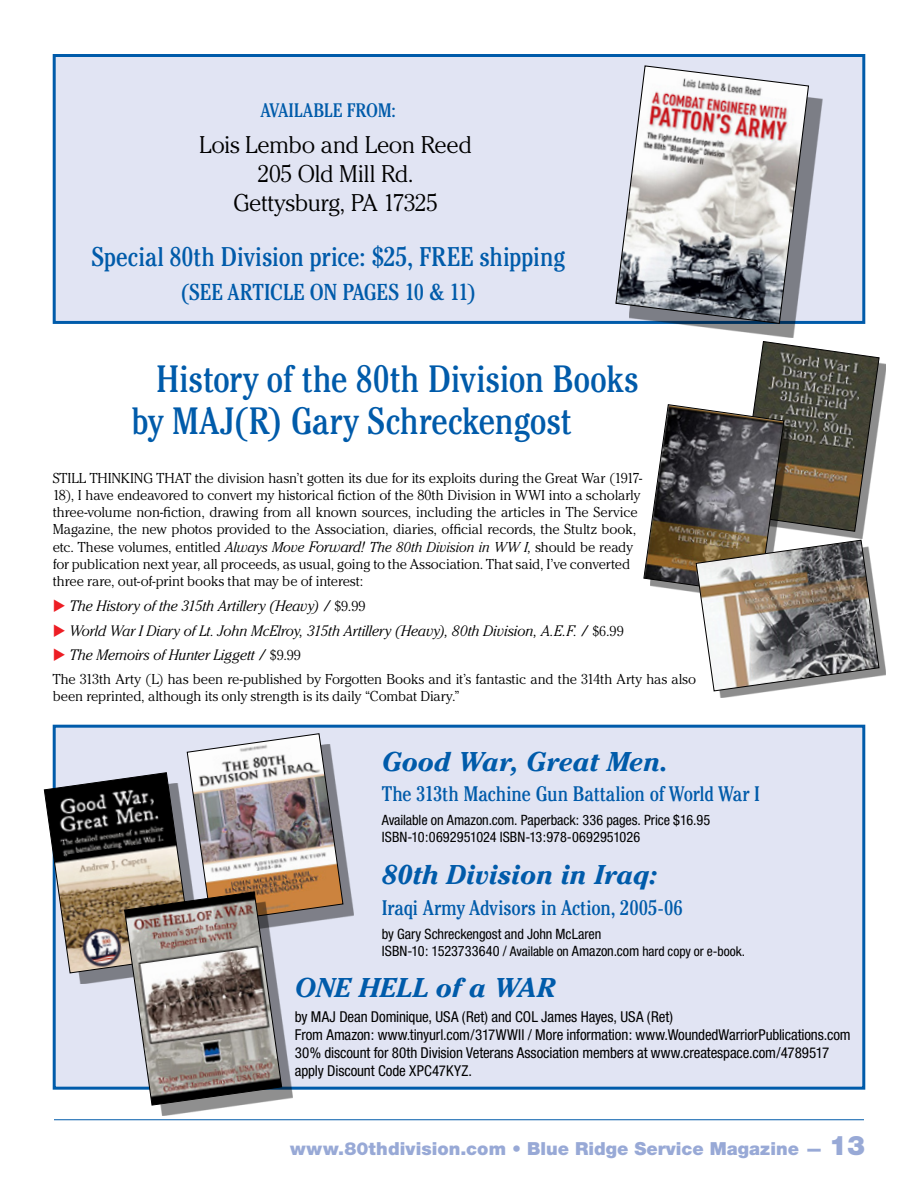
<style>
.page{position:relative;width:918px;height:1188px;background:#fff}
.page>*{position:absolute;margin:0;border:0;box-sizing:border-box;transform-origin:0 0}
.t1{font:condensed 37.95px/41.4px "Cheltenham Std";letter-spacing:-.01em;color:#005baa}
.t2{font:italic 700 27px "Cheltenham Std";letter-spacing:-.005em;color:#005baa}
.t3{font:condensed 27px "Cheltenham Std";letter-spacing:-.01em;color:#005baa}
.t4{font:300 24px/28.8px "Cheltenham Std";letter-spacing:-.02em;color:#000;text-align:center}
.t5{font:condensed 22.95px "Cheltenham Std";letter-spacing:-.01em;color:#005baa}
.t6{font:condensed 21px "Cheltenham Std";letter-spacing:-.005em;color:#005baa}
.t7{font:condensed 19.5px "Cheltenham Std";color:#005baa}
.t8{font:900 18px "Helvetica Neue";color:#98a9d6}
.t9{font:condensed 15px/18px "Helvetica Neue";letter-spacing:-.005em;color:#000}
.t10{font:italic 300 15px "Cheltenham Std";letter-spacing:-.01em;color:#000}
.t11{font:300 14.25px/17.2px "Cheltenham Std";letter-spacing:-.015em;color:#000}
.t12{font:condensed 14.25px/17.1px "Helvetica Neue";letter-spacing:-.005em;color:#000}
.s1{font-style:italic}
.s2{font-style:italic;font-size:15px}
.s3{color:#ed1d24}
.s4{font-style:normal;font-size:14.25px}
.s5{font-size:13.5px}
.s6{font-size:27px}
</style>
<div class="page">
<hr style="left:54px;top:1119px;width:810px;height:1px;background:#005baa">
<div style="left:53px;top:54px;width:812px;height:270px;background:#e1e4f3;border:3px solid #005baa"></div>
<div style="left:53px;top:725px;width:812px;height:365px;background:#e1e4f3;border:3px solid #005baa"></div>
<div style="left:197px;top:744px;width:157px;height:189px;background:#000;opacity:.44"></div>
<div style="left:135px;top:902px;width:158px;height:214px;background:#000;opacity:.44"></div>
<img style="left:44px;top:733px;width:300px;height:373px">
<div style="left:746px;top:348px;width:140px;height:190px;background:#000;opacity:.45"></div>
<div style="left:703px;top:547px;width:183px;height:151px;background:#000;opacity:.45"></div>
<svg style="left:643px;top:341px;width:237px;height:351px"></svg>
<div style="left:629px;top:79px;width:194px;height:258px;background:#000;opacity:.45"></div>
<svg style="left:615px;top:65px;width:195px;height:260px"></svg>
<h3 class="t7" style="left:261px;top:99px;width:19px">Available</h3>
<h3 class="t7" style="left:347px;top:99px;width:12px">from</h3>
<h3 class="t7" style="left:392px;top:99px;width:6px">:</h3>
<h3 class="t4" style="left:199px;top:130px;width:275px">Lois Lembo and Leon Reed<br>205 Old Mill Rd.<br>Gettysburg, PA 17325</h3>
<h2 class="t3" style="left:91px;top:241px;width:343px">Special 80th Division price: $25, free</h2>
<h2 class="t3" style="left:480px;top:241px;width:87px">shipping</h2>
<h3 class="t5" style="left:180px;top:278px;width:297px">(SEE ARTICLE ON PAGES 10 &amp; 11)</h3>
<h1 class="t1" style="left:132px;top:358px;width:508px;text-indent:24px">History of the 80th Division Books by MAJ(R) Gary Schreckengost</h1>
<p class="t11" style="left:53px;top:469px;width:591px">Still thinking that the division hasn’t gotten its due for its exploits during the Great War (1917- 18), I have endeavored to convert my historical fiction of the 80th Division in WWI into a scholarly three-volume non-fiction, drawing from all known sources, including the articles in The Service Magazine, the new photos provided to the Association, diaries, official records, the Stultz book, etc. These volumes, entitled <span class="s1">Always Move</span> <span class="s2">Forward!</span> <span class="s1">The 80th Division in WW I,</span> should be ready for publication next year, all proceeds, as usual, going to the Association. That said, I’ve converted three rare, out-of-print books that may be of interest:</p>
<p class="t10" style="left:53px;top:597px;width:314px"><span class="s3">◆</span> The History of the 315th Artillery (Heavy) / <span class="s4">$9.99</span></p>
<p class="t10" style="left:53px;top:622px;width:573px"><span class="s3">◆</span> World War I Diary of Lt. John McElroy, 315th Artillery (Heavy), 80th Division, A.E.F. / <span class="s4">$6.99</span></p>
<p class="t10" style="left:53px;top:647px;width:250px"><span class="s3">◆</span> The Memoirs of Hunter Liggett / <span class="s4">$9.99</span></p>
<p class="t11" style="left:53px;top:671px;width:645px">The 313th Arty (L) has been re-published by Forgotten Books and it’s fantastic and the 314th Arty has also been reprinted, although its only strength is its daily “Combat Diary.”</p>
<h2 class="t2" style="left:382px;top:745px;width:288px">Good War, Great Men.</h2>
<h3 class="t6" style="left:382px;top:782px;width:380px">The 313th Machine Gun Battalion of World War I</h3>
<p class="t12" style="left:382px;top:812px;width:330px">Available on Amazon.com. Paperback: 336 pages. Price $16.95<br>ISBN-10:0692951024 ISBN-13:978-0692951026</p>
<h2 class="t2" style="left:382px;top:859px;width:277px">80th Division in Iraq:</h2>
<h3 class="t6" style="left:382px;top:895px;width:303px">Iraqi Army Advisors in Action, 2005-06</h3>
<p class="t12" style="left:382px;top:925px;width:365px">by Gary Schreckengost and John McLaren<br>ISBN-10: 1523733640 / <span class="s5">Available on</span> Amazon.com <span class="s5">hard copy or e-book.</span></p>
<h2 class="t2" style="left:295px;top:972px;width:262px">ONE HELL of a WAR</h2>
<p class="t9" style="left:295px;top:1008px;width:557px">by MAJ Dean Dominique, USA (Ret) and COL James Hayes, USA (Ret)<br>From Amazon: www.tinyurl.com/317WWII / More information: www.WoundedWarriorPublications.com 30% discount for 80th Division Veterans Association members at www.createspace.com/4789517 apply Discount Code XPC47KYZ.</p>
<p class="t8" style="left:290px;top:1138px;width:576px">www.80thdivision.com • Blue Ridge Service Magazine — <span class="s6">13</span></p>
</div>
